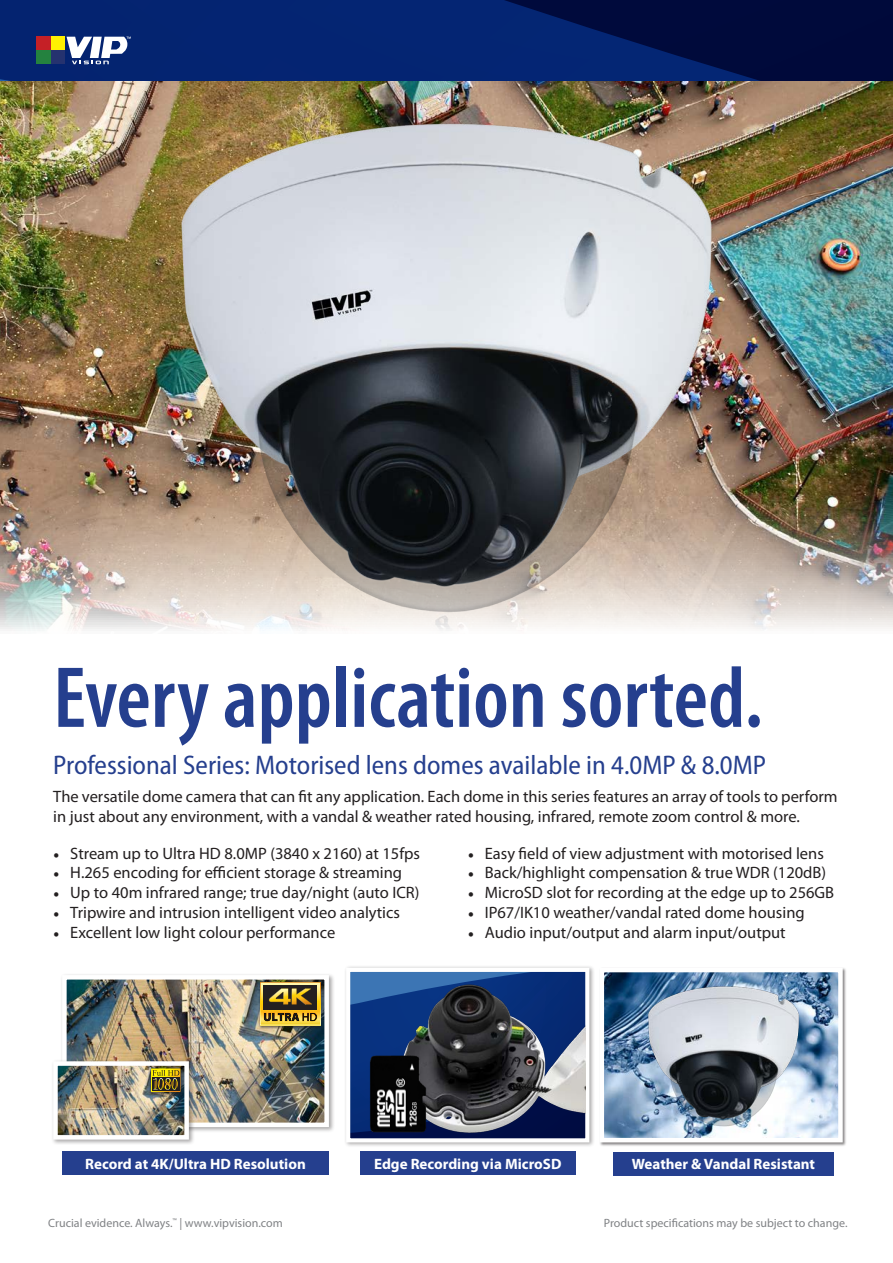
<style>
.page{position:relative;width:893px;height:1263px;background:#fff}
.page>*{position:absolute;margin:0;border:0;box-sizing:border-box;transform-origin:0 0}
.t1{font:600 condensed 87.45px "Myriad Pro";color:#253f8e}
.t2{font:semi-condensed 27px "Myriad Pro";color:#253f8e}
.t3{font:16.5px/19.8px "Myriad Pro";color:#231f20}
.t4{font:700 15px "Myriad Pro";color:#fff}
.t5{font:12px "Myriad Pro";color:#808285}
.s1{font-family:"Minion Pro"}
</style>
<div class="page">
<svg style="left:0;top:0;width:893px;height:81px;background:#021c61"></svg>
<div style="left:36px;top:37px;width:14px;height:13px;background:#c52026"></div>
<div style="left:36px;top:51px;width:14px;height:13px;background:#24823f"></div>
<div style="left:51px;top:37px;width:14px;height:13px;background:#fff101"></div>
<div style="left:51px;top:51px;width:14px;height:13px;background:#25326f"></div>
<svg style="left:67px;top:37px;width:64px;height:27px"></svg>
<img style="left:0;top:81px;width:893px;height:550px">
<img style="left:140px;top:111px;width:613px;height:510px">
<div style="left:599px;top:967px;width:248px;height:179px;background:#231f20;opacity:.55"></div>
<img style="left:605px;top:973px;width:233px;height:164px">
<div style="left:600px;top:968px;width:243px;height:174px;border:4px solid #fff"></div>
<div style="left:613px;top:1152px;width:221px;height:23px;background:#253f8e"></div>
<img style="left:636px;top:983px;width:175px;height:154px">
<div style="left:360px;top:1151px;width:216px;height:24px;background:#253f8e"></div>
<div style="left:344px;top:966px;width:251px;height:181px;background:#231f20;opacity:.4"></div>
<svg style="left:351px;top:973px;width:233px;height:164px;background:#133d84"></svg>
<div style="left:346px;top:968px;width:243px;height:174px;border:4px solid #fff"></div>
<img style="left:398px;top:976px;width:187px;height:158px">
<img style="left:370px;top:1055px;width:56px;height:78px">
<div style="left:62px;top:1151px;width:267px;height:24px;background:#253f8e"></div>
<div style="left:60px;top:973px;width:275px;height:159px;background:#231f20;opacity:.4"></div>
<img style="left:67px;top:980px;width:257px;height:142px">
<div style="left:62px;top:975px;width:267px;height:152px;border:4px solid #fff"></div>
<div style="left:51px;top:1059px;width:144px;height:86px;background:#231f20;opacity:.4"></div>
<img style="left:58px;top:1066px;width:126px;height:68px">
<div style="left:53px;top:1061px;width:136px;height:78px;border:4px solid #fff"></div>
<div style="left:258px;top:981px;width:65px;height:48px;background:#231f20;opacity:.65"></div>
<svg style="left:262px;top:984px;width:57px;height:39px"></svg>
<div style="left:264px;top:985px;width:53px;height:24px;background:#231f20"></div>
<svg style="left:269px;top:988px;width:43px;height:17px"></svg>
<svg style="left:264px;top:1013px;width:53px;height:8px"></svg>
<div style="left:149px;top:1068px;width:34px;height:28px;background:#231f20;opacity:.65"></div>
<svg style="left:151px;top:1068px;width:29px;height:24px"></svg>
<p class="t1" style="left:53px;top:644px;width:711px">Every application sorted.</p>
<p class="t2" style="left:53px;top:748px;width:714px">Professional Series: Motorised lens domes available in 4.0MP &amp; 8.0MP</p>
<p class="t3" style="left:53px;top:786px;width:786px">The versatile dome camera that can fit any application. Each dome in this series features an array of tools to perform in just about any environment, with a vandal &amp; weather rated housing, infrared, remote zoom control &amp; more.</p>
<p class="t3" style="left:53px;top:843px;width:368px"><span class="s1">•</span> Stream up to Ultra HD 8.0MP (3840 x 2160) at 15fps</p>
<p class="t3" style="left:53px;top:863px;width:350px"><span class="s1">•</span> H.265 encoding for efficient storage &amp; streaming</p>
<p class="t3" style="left:53px;top:882px;width:368px"><span class="s1">•</span> Up to 40m infrared range; true day/night (auto ICR)</p>
<p class="t3" style="left:53px;top:902px;width:348px"><span class="s1">•</span> Tripwire and intrusion intelligent video analytics</p>
<p class="t3" style="left:53px;top:922px;width:284px"><span class="s1">•</span> Excellent low light colour performance</p>
<p class="t3" style="left:468px;top:843px;width:358px"><span class="s1">•</span> Easy field of view adjustment with motorised lens</p>
<p class="t3" style="left:468px;top:863px;width:360px"><span class="s1">•</span> Back/highlight compensation &amp; true WDR (120dB)</p>
<p class="t3" style="left:468px;top:882px;width:368px"><span class="s1">•</span> MicroSD slot for recording at the edge up to 256GB</p>
<p class="t3" style="left:468px;top:902px;width:338px"><span class="s1">•</span> IP67/IK10 weather/vandal rated dome housing</p>
<p class="t3" style="left:468px;top:922px;width:319px"><span class="s1">•</span> Audio input/output and alarm input/output</p>
<p class="t4" style="left:85px;top:1154px;width:222px">Record at 4K/Ultra HD Resolution</p>
<p class="t4" style="left:374px;top:1154px;width:189px">Edge Recording via MicroSD</p>
<p class="t4" style="left:632px;top:1154px;width:185px">Weather &amp; Vandal Resistant</p>
<p class="t5" style="left:48px;top:1215px;width:236px">Crucial evidence. Always.<sup>™</sup> | www.vipvision.com</p>
<p class="t5" style="left:604px;top:1215px;width:245px">Product specifications may be subject to change.</p>
</div>
